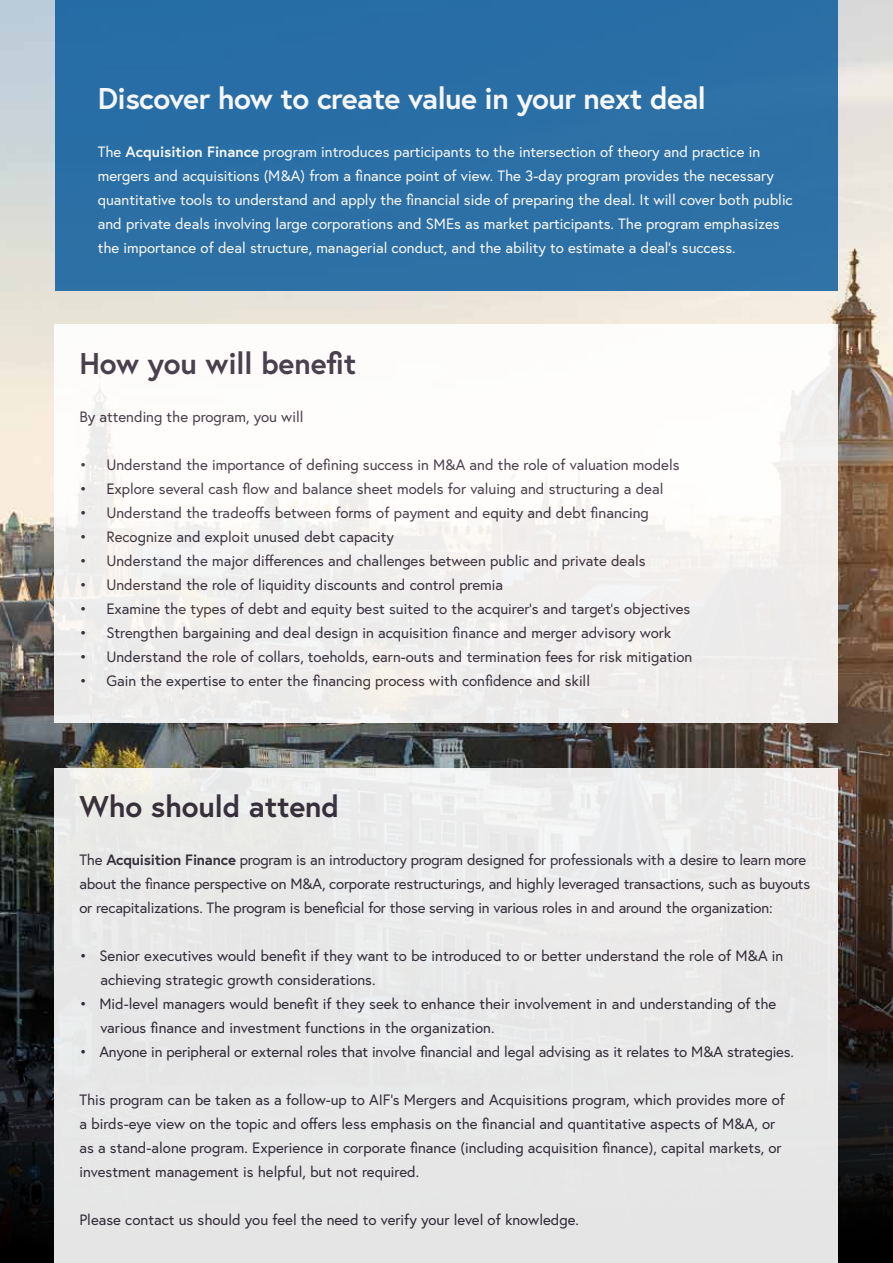
<style>
.page{position:relative;width:893px;height:1263px;background:#fff}
.page>*{position:absolute;margin:0;border:0;box-sizing:border-box;transform-origin:0 0}
.t1{font:700 30px "Europa";letter-spacing:-.02em;color:#fff}
.t2{font:700 30px "Europa";letter-spacing:-.005em;color:#372e3d}
.t3{font:15px/24px "Europa";color:#372e3d}
.t4{font:15px/24px "Europa";color:#fff}
.s1{font-weight:700}
</style>
<div class="page">
<img style="left:0;top:0;width:893px;height:880px">
<svg style="left:0;top:880px;width:893px;height:383px;background:#171515"></svg>
<div style="left:55px;top:0;width:783px;height:291px;background:#2b6fa5"></div>
<div style="left:54px;top:325px;width:784px;height:398px;background:#f6f4f3"></div>
<div style="left:54px;top:768px;width:784px;height:495px;background:#e7e7e7"></div>
<h1 class="t1" style="left:98px;top:78px;width:610px">Discover how to create value in your next deal</h1>
<p class="t4" style="left:98px;top:139px;width:696px">The <span class="s1">Acquisition Finance</span> program introduces participants to the intersection of theory and practice in mergers and acquisitions (M&amp;A) from a finance point of view. The 3-day program provides the necessary quantitative tools to understand and apply the financial side of preparing the deal. It will cover both public and private deals involving large corporations and SMEs as market participants. The program emphasizes the importance of deal structure, managerial conduct, and the ability to estimate a deal’s success.</p>
<h1 class="t2" style="left:79px;top:343px;width:278px">How you will benefit</h1>
<p class="t3" style="left:79px;top:404px;width:226px">By attending the program, you will</p>
<p class="t3" style="left:79px;top:452px;width:602px">• Understand the importance of defining success in M&amp;A and the role of valuation models</p>
<p class="t3" style="left:79px;top:476px;width:586px">• Explore several cash flow and balance sheet models for valuing and structuring a deal</p>
<p class="t3" style="left:79px;top:500px;width:571px">• Understand the tradeoffs between forms of payment and equity and debt financing</p>
<p class="t3" style="left:79px;top:524px;width:316px">• Recognize and exploit unused debt capacity</p>
<p class="t3" style="left:79px;top:548px;width:568px">• Understand the major differences and challenges between public and private deals</p>
<p class="t3" style="left:79px;top:572px;width:425px">• Understand the role of liquidity discounts and control premia</p>
<p class="t3" style="left:79px;top:596px;width:612px">• Examine the types of debt and equity best suited to the acquirer’s and target’s objectives</p>
<p class="t3" style="left:79px;top:620px;width:593px">• Strengthen bargaining and deal design in acquisition finance and merger advisory work</p>
<p class="t3" style="left:79px;top:644px;width:614px">• Understand the role of collars, toeholds, earn-outs and termination fees for risk mitigation</p>
<p class="t3" style="left:79px;top:668px;width:512px">• Gain the expertise to enter the financing process with confidence and skill</p>
<h1 class="t2" style="left:79px;top:786px;width:261px">Who should attend</h1>
<p class="t3" style="left:79px;top:847px;width:732px">The <span class="s1">Acquisition Finance</span> program is an introductory program designed for professionals with a desire to learn more about the finance perspective on M&amp;A, corporate restructurings, and highly leveraged transactions, such as buyouts or recapitalizations. The program is beneficial for those serving in various roles in and around the organization:</p>
<p class="t3" style="left:100px;top:943px;width:684px;text-indent:-21px">• Senior executives would benefit if they want to be introduced to or better understand the role of M&amp;A in achieving strategic growth considerations.</p>
<p class="t3" style="left:100px;top:991px;width:677px;text-indent:-21px">• Mid-level managers would benefit if they seek to enhance their involvement in and understanding of the various finance and investment functions in the organization.</p>
<p class="t3" style="left:79px;top:1039px;width:716px">• Anyone in peripheral or external roles that involve financial and legal advising as it relates to M&amp;A strategies.</p>
<p class="t3" style="left:79px;top:1087px;width:707px">This program can be taken as a follow-up to AIF’s Mergers and Acquisitions program, which provides more of a birds-eye view on the topic and offers less emphasis on the financial and quantitative aspects of M&amp;A, or as a stand-alone program. Experience in corporate finance (including acquisition finance), capital markets, or investment management is helpful, but not required.</p>
<p class="t3" style="left:79px;top:1207px;width:501px">Please contact us should you feel the need to verify your level of knowledge.</p>
</div>
